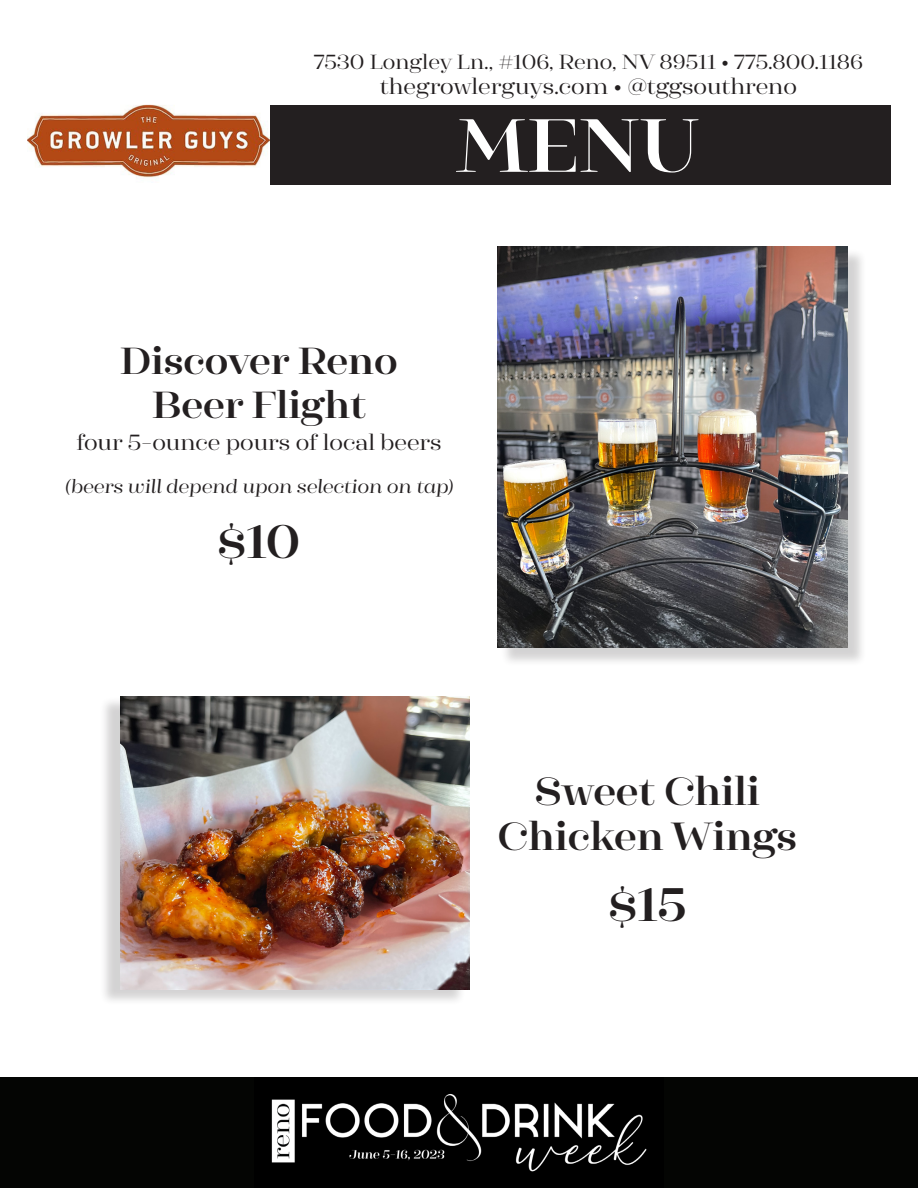
<style>
.page{position:relative;width:918px;height:1188px;background:#fff}
.page>*{position:absolute;margin:0;border:0;box-sizing:border-box;transform-origin:0 0}
.t1{font:700 72px "Cagliari";color:#fff}
.t2{font:700 45px "Cagliari";color:#231f20}
.t3{font:700 37.5px/45px "Cagliari";color:#231f20;text-align:center}
.t4{font:700 36px "Cagliari";color:#231f20}
.t5{font:21px "Cagliari";color:#231f20}
.t6{font:19.5px "Cagliari";color:#231f20}
.t7{font:italic 18px "Cagliari";color:#231f20}
</style>
<div class="page">
<div style="left:270px;top:105px;width:621px;height:80px;background:#231f20"></div>
<div style="left:0;top:1078px;width:918px;height:110px;background:#040503"></div>
<img style="left:27px;top:104px;width:243px;height:74px">
<img style="left:271px;top:1094px;width:376px;height:78px">
<div style="left:500px;top:248px;width:366px;height:418px;background:#231f20;opacity:.2"></div>
<img style="left:498px;top:246px;width:350px;height:402px">
<div style="left:100px;top:696px;width:366px;height:310px;background:#231f20;opacity:.2"></div>
<img style="left:120px;top:696px;width:350px;height:294px">
<p class="t6" style="left:314px;top:48px;width:551px">7530 Longley Ln., #106, Reno, NV 89511 • 775.800.1186</p>
<p class="t5" style="left:380px;top:72px;width:418px">thegrowlerguys.com • @tggsouthreno</p>
<p class="t1" style="left:456px;top:93px;width:244px">MENU</p>
<p class="t4" style="left:120px;top:335px;width:279px">Discover Reno</p>
<p class="t4" style="left:152px;top:378px;width:215px">Beer Flight</p>
<p class="t5" style="left:76px;top:428px;width:367px">four 5-ounce pours of local beers</p>
<p class="t7" style="left:65px;top:474px;width:390px">(beers will depend upon selection on tap)</p>
<p class="t2" style="left:218px;top:509px;width:84px">$10</p>
<p class="t3" style="left:498px;top:767px;width:301px">Sweet Chili<br>Chicken Wings</p>
<p class="t2" style="left:608px;top:872px;width:80px">$15</p>
</div>
